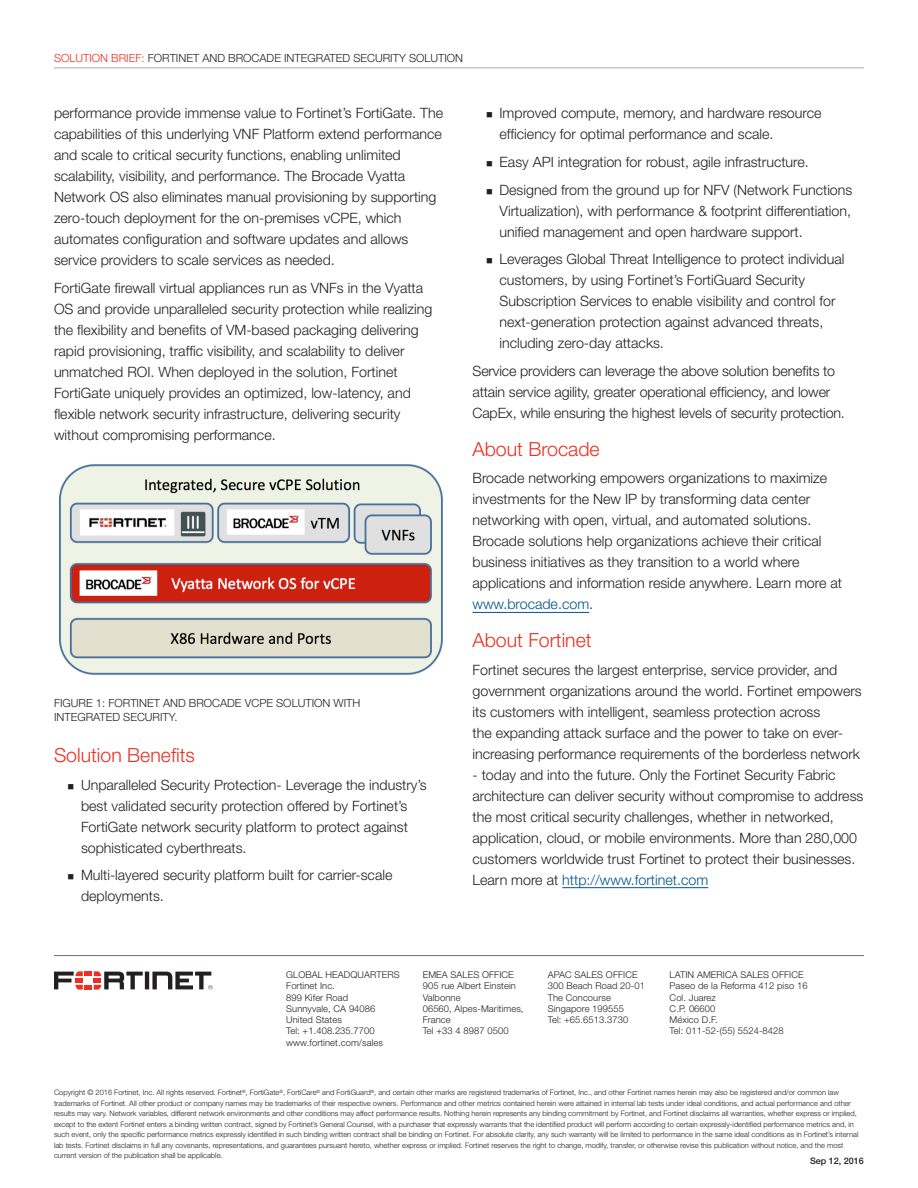
<style>
.page{position:relative;width:918px;height:1188px;background:#fff}
.page>*{position:absolute;margin:0;border:0;box-sizing:border-box;transform-origin:0 0}
.Body_Text_SUBHEAD__R{font:300 19.5px "Helvetica Neue LT Pro";color:#ee2e22}
.BODY_TEXT{font:300 14.25px/21px "Helvetica Neue LT Pro";color:#231f20}
.BODY_TEXT-2{font:300 11.25px/13.5px "Helvetica Neue LT Pro";color:#231f20}
.ADDRESS_TEXT{font:300 9.3px/11.2px "Helvetica Neue LT Pro";letter-spacing:.01em;color:#231f20}
.BODY_TEXT-3{font:500 9px "Helvetica Neue LT Pro";color:#231f20}
.BODY_TEXT-4{font:300 7.5px/10.5px "Helvetica Neue LT Pro";color:#231f20}
.s1{color:#ee2e22}
.s2{color:#00548b}
</style>
<div class="page">
<hr style="left:54px;top:67px;width:810px;height:1px;background:#aaada9">
<hr style="left:54px;top:955px;width:810px;height:1px;background:#6b7069">
<svg style="left:54px;top:971px;width:159px;height:19px"></svg>
<hr style="left:472px;top:612px;width:117px;height:1px;background:#00548b">
<hr style="left:562px;top:887px;width:146px;height:1px;background:#00548b">
<img style="left:59px;top:464px;width:384px;height:211px">
<p class="BODY_TEXT-2" style="left:54px;top:51px;width:411px"><span class="s1">SOLUTION BRIEF:</span> FORTINET AND BROCADE INTEGRATED SECURITY SOLUTION</p>
<p class="BODY_TEXT" style="left:54px;top:102px;width:391px">performance provide immense value to Fortinet’s FortiGate. The capabilities of this underlying VNF Platform extend performance and scale to critical security functions, enabling unlimited scalability, visibility, and performance. The Brocade Vyatta Network OS also eliminates manual provisioning by supporting zero-touch deployment for the on-premises vCPE, which automates configuration and software updates and allows service providers to scale services as needed.</p>
<p class="BODY_TEXT" style="left:54px;top:277px;width:380px">FortiGate firewall virtual appliances run as VNFs in the Vyatta OS and provide unparalleled security protection while realizing the flexibility and benefits of VM-based packaging delivering rapid provisioning, traffic visibility, and scalability to deliver unmatched ROI. When deployed in the solution, Fortinet FortiGate uniquely provides an optimized, low-latency, and flexible network security infrastructure, delivering security without compromising performance.</p>
<p class="BODY_TEXT-2" style="left:54px;top:696px;width:308px">FIGURE 1: FORTINET AND BROCADE VCPE SOLUTION WITH<br>INTEGRATED SECURITY.</p>
<p class="Body_Text_SUBHEAD__R" style="left:54px;top:743px;width:142px">Solution Benefits</p>
<p class="BODY_TEXT" style="left:81px;top:774px;width:347px;text-indent:-14px">■ Unparalleled Security Protection- Leverage the industry’s best validated security protection offered by Fortinet’s FortiGate network security platform to protect against sophisticated cyberthreats.</p>
<p class="BODY_TEXT" style="left:81px;top:865px;width:313px;text-indent:-14px">■ Multi-layered security platform built for carrier-scale deployments.</p>
<p class="BODY_TEXT" style="left:500px;top:102px;width:324px;text-indent:-14px">■ Improved compute, memory, and hardware resource efficiency for optimal performance and scale.</p>
<p class="BODY_TEXT" style="left:486px;top:151px;width:324px">■ Easy API integration for robust, agile infrastructure.</p>
<p class="BODY_TEXT" style="left:500px;top:179px;width:354px;text-align:justify;text-indent:-14px">■ Designed from the ground up for NFV (Network Functions Virtualization), with performance &amp; footprint differentiation, unified management and open hardware support.</p>
<p class="BODY_TEXT" style="left:500px;top:249px;width:347px;text-indent:-14px">■ Leverages Global Threat Intelligence to protect individual customers, by using Fortinet’s FortiGuard Security Subscription Services to enable visibility and control for next-generation protection against advanced threats, including zero-day attacks.</p>
<p class="BODY_TEXT" style="left:472px;top:360px;width:374px">Service providers can leverage the above solution benefits to attain service agility, greater operational efficiency, and lower<br>CapEx, while ensuring the highest levels of security protection.</p>
<p class="Body_Text_SUBHEAD__R" style="left:472px;top:437px;width:129px">About Brocade</p>
<p class="BODY_TEXT" style="left:472px;top:468px;width:371px">Brocade networking empowers organizations to maximize investments for the New IP by transforming data center networking with open, virtual, and automated solutions.<br>Brocade solutions help organizations achieve their critical business initiatives as they transition to a world where applications and information reside anywhere. Learn more at <span class="s2">www.brocade.com</span>.</p>
<p class="Body_Text_SUBHEAD__R" style="left:472px;top:628px;width:121px">About Fortinet</p>
<p class="BODY_TEXT" style="left:472px;top:659px;width:391px">Fortinet secures the largest enterprise, service provider, and government organizations around the world. Fortinet empowers its customers with intelligent, seamless protection across<br>the expanding attack surface and the power to take on ever&shy;increasing performance requirements of the borderless network</p>
<p class="BODY_TEXT" style="left:472px;top:764px;width:392px">- today and into the future. Only the Fortinet Security Fabric architecture can deliver security without compromise to address the most critical security challenges, whether in networked, application, cloud, or mobile environments. More than 280,000 customers worldwide trust Fortinet to protect their businesses.<br>Learn more at <span class="s2">http://www.fortinet.com</span></p>
<p class="ADDRESS_TEXT" style="left:286px;top:969px;width:115px">GLOBAL HEADQUARTERS</p>
<p class="ADDRESS_TEXT" style="left:286px;top:980px;width:50px">Fortinet Inc.</p>
<p class="ADDRESS_TEXT" style="left:286px;top:991px;width:63px">899 Kifer Road</p>
<p class="ADDRESS_TEXT" style="left:286px;top:1003px;width:91px">Sunnyvale, CA 94086</p>
<p class="ADDRESS_TEXT" style="left:286px;top:1014px;width:57px">United States</p>
<p class="ADDRESS_TEXT" style="left:286px;top:1025px;width:90px">Tel: +1.408.235.7700</p>
<p class="ADDRESS_TEXT" style="left:286px;top:1036px;width:98px">www.fortinet.com/sales</p>
<p class="ADDRESS_TEXT" style="left:423px;top:969px;width:93px">EMEA SALES OFFICE</p>
<p class="ADDRESS_TEXT" style="left:423px;top:980px;width:102px">905 rue Albert Einstein<br>Valbonne<br>06560, Alpes-Maritimes,<br>France<br>Tel +33 4 8987 0500</p>
<p class="ADDRESS_TEXT" style="left:548px;top:969px;width:91px">APAC SALES OFFICE</p>
<p class="ADDRESS_TEXT" style="left:548px;top:980px;width:99px">300 Beach Road 20-01</p>
<p class="ADDRESS_TEXT" style="left:548px;top:991px;width:65px">The Concourse</p>
<p class="ADDRESS_TEXT" style="left:548px;top:1003px;width:78px">Singapore 199555</p>
<p class="ADDRESS_TEXT" style="left:548px;top:1014px;width:82px">Tel: +65.6513.3730</p>
<p class="ADDRESS_TEXT" style="left:670px;top:969px;width:136px">LATIN AMERICA SALES OFFICE</p>
<p class="ADDRESS_TEXT" style="left:670px;top:980px;width:139px">Paseo de la Reforma 412 piso 16</p>
<p class="ADDRESS_TEXT" style="left:670px;top:991px;width:48px">Col. Juarez</p>
<p class="ADDRESS_TEXT" style="left:670px;top:1003px;width:47px">C.P. 06600</p>
<p class="ADDRESS_TEXT" style="left:670px;top:1014px;width:49px">México D.F.</p>
<p class="ADDRESS_TEXT" style="left:670px;top:1025px;width:116px">Tel: 011-52-(55) 5524-8428</p>
<p class="BODY_TEXT-4" style="left:54px;top:1087px;width:806px">Copyright © 2016 Fortinet, Inc. All rights reserved. Fortinet<sup>®</sup>, FortiGate<sup>®</sup>, FortiCare<sup>®</sup> and FortiGuard<sup>®</sup>, and certain other marks are registered trademarks of Fortinet, Inc., and other Fortinet names herein may also be registered and/or common law trademarks of Fortinet. All other product or company names may be trademarks of their respective owners. Performance and other metrics contained herein were attained in internal lab tests under ideal conditions, and actual performance and other results may vary. Network variables, different network environments and other conditions may affect performance results. Nothing herein represents any binding commitment by Fortinet, and Fortinet disclaims all warranties, whether express or implied, except to the extent Fortinet enters a binding written contract, signed by Fortinet’s General Counsel, with a purchaser that expressly warrants that the identified product will perform according to certain expressly-identified performance metrics and, in such event, only the specific performance metrics expressly identified in such binding written contract shall be binding on Fortinet. For absolute clarity, any such warranty will be limited to performance in the same ideal conditions as in Fortinet’s internal lab tests. Fortinet disclaims in full any covenants, representations, and guarantees pursuant hereto, whether express or implied. Fortinet reserves the right to change, modify, transfer, or otherwise revise this publication without notice, and the most current version of the publication shall be applicable.</p>
<p class="BODY_TEXT-3" style="left:810px;top:1155px;width:55px">Sep 12, 2016</p>
</div>
